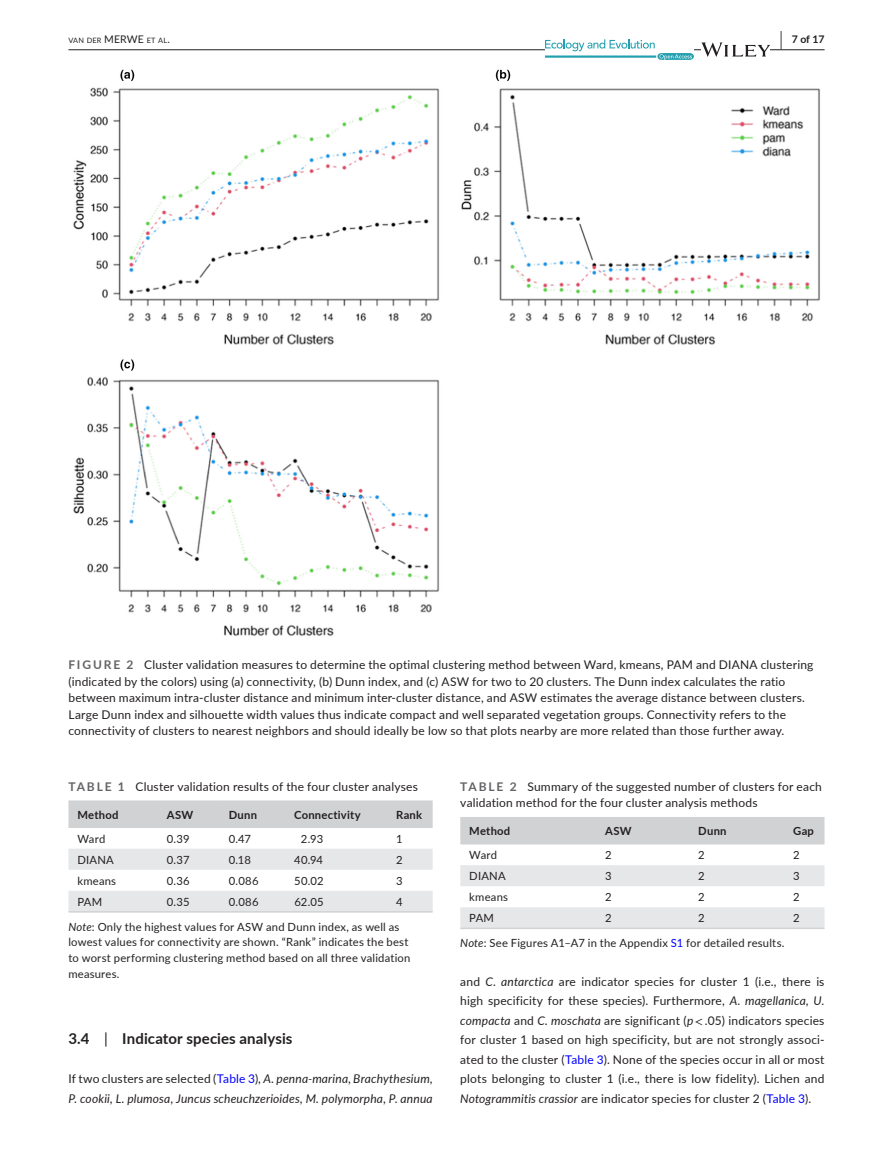
<style>
.page{position:relative;width:893px;height:1174px;background:#fff}
.page>*{position:absolute;margin:0;border:0;box-sizing:border-box;transform-origin:0 0}
.t1{font:700 15px "Lato";letter-spacing:.01em;color:#231f20}
.t2{font:12px/19.5px "Lato";letter-spacing:.015em;color:#231f20}
.t3{font:italic 12px/19.5px "Lato";letter-spacing:.015em;color:#231f20}
.t4{font:11.25px/15.8px "Lato";letter-spacing:.02em;color:#231f20}
.t5{font:700 11.25px "Lato";letter-spacing:.02em;color:#231f20}
.t6{font:700 10.5px "Lato";color:#231f20}
.t7{font:7.35px "Lato";letter-spacing:.025em;color:#231f20}
.s1{font-size:10.5px}
.s2{font-size:19.5px}
.s3{font-weight:700;color:#636366}
.s4{font-style:italic}
.s5{font-weight:400}
.s6{font-style:normal}
.s7{font-style:normal;color:#00f}
.s8{color:#00f}
.s9{font-family:"STIX"}
</style>
<div class="page">
<hr style="left:68px;top:49px;width:756px;height:1px;background:#231f20">
<svg style="left:545px;top:39px;width:149px;height:21px"></svg>
<svg style="left:701px;top:42px;width:69px;height:15px"></svg>
<img style="left:73px;top:69px;width:747px;height:567px">
<div style="left:68px;top:800px;width:365px;height:28px;background:#d1d2d4"></div>
<svg style="left:68px;top:849px;width:365px;height:62px"></svg>
<hr style="left:68px;top:911px;width:90px;height:1px;background:#d1d2d4">
<hr style="left:158px;top:911px;width:62px;height:1px;background:#d1d2d4">
<hr style="left:220px;top:911px;width:65px;height:1px;background:#d1d2d4">
<hr style="left:285px;top:911px;width:102px;height:1px;background:#d1d2d4">
<hr style="left:387px;top:911px;width:46px;height:1px;background:#d1d2d4">
<div style="left:460px;top:817px;width:364px;height:27px;background:#d1d2d4"></div>
<svg style="left:460px;top:865px;width:364px;height:62px"></svg>
<hr style="left:460px;top:927px;width:136px;height:2px;background:#d1d2d4">
<hr style="left:596px;top:927px;width:93px;height:2px;background:#d1d2d4">
<hr style="left:689px;top:927px;width:95px;height:2px;background:#d1d2d4">
<hr style="left:784px;top:927px;width:40px;height:2px;background:#d1d2d4">
<p class="t7" style="left:68px;top:35px;width:103px">VAN DER <span class="s1">MERWE</span> ET AL<span class="s1">.</span></p>
<p class="t6" style="left:780px;top:31px;width:46px"><span class="s2">|</span> 7 of 17</p>
<p class="t2" style="left:68px;top:656px;width:746px;line-height:16.5px"><span class="s3">FIGURE 2</span> Cluster validation measures to determine the optimal clustering method between Ward, kmeans, PAM and DIANA clustering (indicated by the colors) using (a) connectivity, (b) Dunn index, and (c) ASW for two to 20 clusters. The Dunn index calculates the ratio between maximum intra-cluster distance and minimum inter-cluster distance, and ASW estimates the average distance between clusters.<br>Large Dunn index and silhouette width values thus indicate compact and well separated vegetation groups. Connectivity refers to the connectivity of clusters to nearest neighbors and should ideally be low so that plots nearby are more related than those further away.</p>
<p class="t2" style="left:68px;top:776px;width:351px"><span class="s3">TABLE 1</span> Cluster validation results of the four cluster analyses</p>
<p class="t5" style="left:77px;top:806px;width:43px">Method</p>
<p class="t5" style="left:167px;top:806px;width:28px">ASW</p>
<p class="t5" style="left:229px;top:806px;width:30px">Dunn</p>
<p class="t5" style="left:294px;top:806px;width:68px">Connectivity</p>
<p class="t5" style="left:396px;top:806px;width:27px">Rank</p>
<p class="t4" style="left:77px;top:830px;width:29px">Ward</p>
<p class="t4" style="left:167px;top:830px;width:24px">0.39</p>
<p class="t4" style="left:229px;top:830px;width:24px">0.47</p>
<p class="t4" style="left:301px;top:830px;width:24px">2.93</p>
<p class="t4" style="left:396px;top:830px;width:8px">1</p>
<p class="t4" style="left:77px;top:851px;width:38px">DIANA</p>
<p class="t4" style="left:167px;top:851px;width:24px">0.37</p>
<p class="t4" style="left:229px;top:851px;width:24px">0.18</p>
<p class="t4" style="left:294px;top:851px;width:31px">40.94</p>
<p class="t4" style="left:396px;top:851px;width:8px">2</p>
<p class="t4" style="left:77px;top:872px;width:40px">kmeans</p>
<p class="t4" style="left:167px;top:872px;width:24px">0.36</p>
<p class="t4" style="left:229px;top:872px;width:31px">0.086</p>
<p class="t4" style="left:294px;top:872px;width:31px">50.02</p>
<p class="t4" style="left:396px;top:872px;width:8px">3</p>
<p class="t4" style="left:77px;top:893px;width:26px">PAM</p>
<p class="t4" style="left:167px;top:893px;width:24px">0.35</p>
<p class="t4" style="left:229px;top:893px;width:31px">0.086</p>
<p class="t4" style="left:294px;top:893px;width:31px">62.05</p>
<p class="t4" style="left:396px;top:893px;width:8px">4</p>
<p class="t4" style="left:68px;top:918px;width:343px"><span class="s4">Note</span>: Only the highest values for ASW and Dunn index, as well as lowest values for connectivity are shown. “Rank” indicates the best to worst performing clustering method based on all three validation measures.</p>
<p class="t1" style="left:68px;top:1028px;width:226px">3.4 <span class="s5">|</span> Indicator species analysis</p>
<p class="t3" style="left:68px;top:1068px;width:366px"><span class="s6">If two clusters are selected (</span><span class="s7">Table 3</span><span class="s6">),</span> A. penna-marina<span class="s6">,</span> Brachythesium<span class="s6">,<br></span>P. cookii<span class="s6">,</span> L. plumosa<span class="s6">,</span> Juncus scheuchzerioides<span class="s6">,</span> M. polymorpha<span class="s6">,</span> P. annua</p>
<p class="t2" style="left:460px;top:777px;width:363px;line-height:16.5px"><span class="s3">TABLE 2</span> Summary of the suggested number of clusters for each validation method for the four cluster analysis methods</p>
<p class="t5" style="left:469px;top:823px;width:43px">Method</p>
<p class="t5" style="left:605px;top:823px;width:28px">ASW</p>
<p class="t5" style="left:698px;top:823px;width:30px">Dunn</p>
<p class="t5" style="left:793px;top:823px;width:22px">Gap</p>
<p class="t4" style="left:469px;top:846px;width:29px">Ward</p>
<p class="t4" style="left:605px;top:846px;width:8px">2</p>
<p class="t4" style="left:698px;top:846px;width:8px">2</p>
<p class="t4" style="left:793px;top:846px;width:8px">2</p>
<p class="t4" style="left:469px;top:867px;width:38px">DIANA</p>
<p class="t4" style="left:605px;top:867px;width:8px">3</p>
<p class="t4" style="left:698px;top:867px;width:8px">2</p>
<p class="t4" style="left:793px;top:867px;width:8px">3</p>
<p class="t4" style="left:469px;top:889px;width:40px">kmeans</p>
<p class="t4" style="left:605px;top:889px;width:8px">2</p>
<p class="t4" style="left:698px;top:889px;width:8px">2</p>
<p class="t4" style="left:793px;top:889px;width:8px">2</p>
<p class="t4" style="left:469px;top:910px;width:26px">PAM</p>
<p class="t4" style="left:605px;top:910px;width:8px">2</p>
<p class="t4" style="left:698px;top:910px;width:8px">2</p>
<p class="t4" style="left:793px;top:910px;width:8px">2</p>
<p class="t4" style="left:460px;top:934px;width:326px"><span class="s4">Note</span>: See Figures A1–A7 in the Appendix <span class="s8">S1</span> for detailed results.</p>
<p class="t2" style="left:460px;top:971px;width:366px;text-align:justify">and <span class="s4">C. antarctica</span> are indicator species for cluster 1 (i.e., there is high specificity for these species). Furthermore, <span class="s4">A. magellanica</span>, <span class="s4">U. compacta</span> and <span class="s4">C. moschata</span> are significant (<span class="s4">p</span><span class="s9">&lt;</span> .05) indicators species for cluster 1 based on high specificity, but are not strongly associ&shy;ated to the cluster (<span class="s8">Table 3</span>). None of the species occur in all or most plots belonging to cluster 1 (i.e., there is low fidelity). Lichen and <span class="s4">Notogrammitis crassior</span> are indicator species for cluster 2 (<span class="s8">Table 3</span>).</p>
</div>
